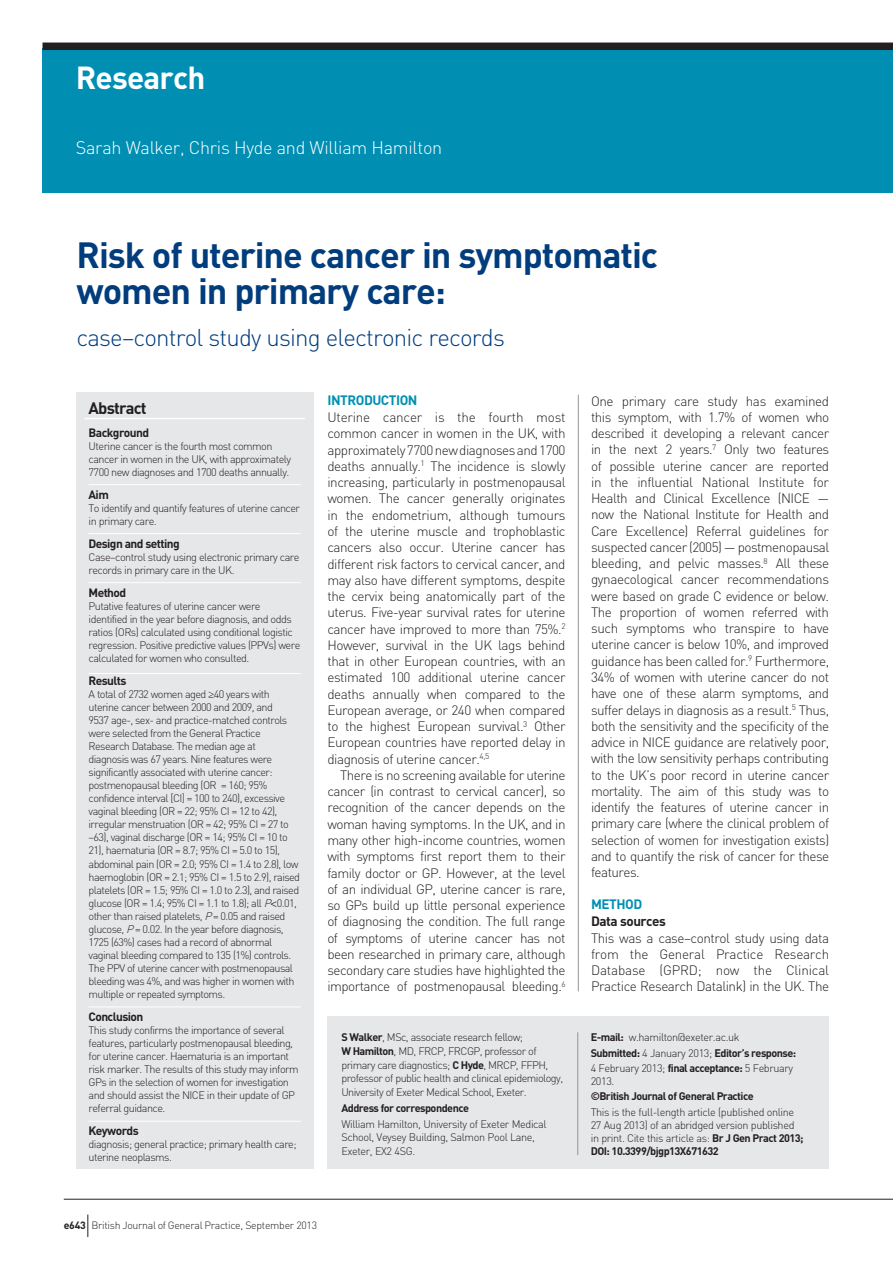
<style>
.page{position:relative;width:893px;height:1263px;background:#fff}
.page>*{position:absolute;margin:0;border:0;box-sizing:border-box;transform-origin:0 0}
.Article_Title{font:700 36px/36px "DIN";letter-spacing:-.03em;color:#013d7d}
.t1{font:700 31.5px "DIN";letter-spacing:-.025em;color:#fff}
.Article_Title_Sub_He{font:300 24px "DIN";letter-spacing:-.035em;color:#013d7d}
.Names{font:300 18px "DIN";letter-spacing:-.015em;color:#fff}
.Box_copy_header{font:700 16.5px "DIN";letter-spacing:-.05em;color:#231f20}
.Body_copy_indent{font:300 13.5px/16.2px "DIN";letter-spacing:-.04em;color:#231f20;text-align:justify}
.Body_Copy_First_para{font:300 13.5px/16.2px "DIN";letter-spacing:-.035em;color:#231f20;text-align:justify}
.Sub_Head_B_Header{font:700 13.5px "DIN";letter-spacing:-.035em;color:#008fb3}
.Sub_Sub_head_Bold_Bl{font:700 13.5px "DIN";letter-spacing:-.035em;color:#231f20}
.Box_Copy_Bold{font:700 12px "DIN";letter-spacing:-.05em;color:#231f20}
.Abstract_box_copy{font:300 10.8px/13px "DIN";letter-spacing:-.05em;color:#231f20}
.Author_box{font:300 10.8px/13.6px "DIN";letter-spacing:-.035em;color:#231f20}
.Author_box-2{font:700 10.8px "DIN";letter-spacing:-.05em;color:#231f20}
.t2{font:300 10.5px "DIN";letter-spacing:-.025em;color:#231f20}
.s1{font-family:"Helvetica"}
.s2{font-style:italic}
.s3{font-weight:700}
.s4{font-weight:300}
</style>
<div class="page">
<hr style="left:578px;top:395px;width:1px;height:596px;background:#939598">
<div style="left:327px;top:1016px;width:502px;height:153px;background:#e6e7e9"></div>
<hr style="left:577px;top:1032px;width:1px;height:123px;background:#939598">
<div style="left:43px;top:48px;width:850px;height:144px;background:#008fb3"></div>
<div style="left:76px;top:393px;width:237px;height:776px;background:#e6e7e9"></div>
<hr style="left:84px;top:418px;width:221px;height:1px;background:#fff">
<hr style="left:89px;top:484px;width:212px;height:1px;background:#fff">
<hr style="left:89px;top:533px;width:212px;height:1px;background:#fff">
<hr style="left:89px;top:582px;width:212px;height:1px;background:#fff">
<hr style="left:89px;top:673px;width:212px;height:1px;background:#fff">
<hr style="left:89px;top:1006px;width:212px;height:1px;background:#fff">
<hr style="left:89px;top:1121px;width:212px;height:1px;background:#fff">
<hr style="left:64px;top:1199px;width:829px;height:1px;background:#231f20">
<svg style="left:87px;top:1214px;width:1px;height:23px"></svg>
<div style="left:43px;top:43px;width:850px;height:7px;background:#231f20"></div>
<p class="t1" style="left:76px;top:57px;width:131px">Research</p>
<p class="Names" style="left:76px;top:137px;width:368px">Sarah Walker, Chris Hyde and William Hamilton</p>
<p class="Article_Title" style="left:77px;top:235px;width:583px">Risk of uterine cancer in symptomatic women in primary care:</p>
<p class="Article_Title_Sub_He" style="left:77px;top:323px;width:430px">case–control study using electronic records</p>
<p class="Box_copy_header" style="left:89px;top:397px;width:60px">Abstract</p>
<p class="Box_Copy_Bold" style="left:89px;top:424px;width:62px">Background</p>
<p class="Abstract_box_copy" style="left:89px;top:439px;width:204px">Uterine cancer is the fourth most common cancer in women in the UK, with approximately<br>7700 new diagnoses and 1700 deaths annually.</p>
<p class="Box_Copy_Bold" style="left:89px;top:486px;width:22px">Aim</p>
<p class="Abstract_box_copy" style="left:89px;top:501px;width:213px">To identify and quantify features of uterine cancer in primary care.</p>
<p class="Box_Copy_Bold" style="left:89px;top:535px;width:93px">Design and setting</p>
<p class="Abstract_box_copy" style="left:89px;top:550px;width:212px">Case–control study using electronic primary care records in primary care in the UK.</p>
<p class="Box_Copy_Bold" style="left:89px;top:584px;width:39px">Method</p>
<p class="Abstract_box_copy" style="left:89px;top:599px;width:213px">Putative features of uterine cancer were identified in the year before diagnosis, and odds ratios (ORs) calculated using conditional logistic regression. Positive predictive values (PPVs) were calculated for women who consulted.</p>
<p class="Box_Copy_Bold" style="left:89px;top:673px;width:39px">Results</p>
<p class="Abstract_box_copy" style="left:89px;top:687px;width:213px">A total of 2732 women aged <span class="s1">≥</span>40 years with uterine cancer between 2000 and 2009, and<br>9537 age-, sex- and practice-matched controls were selected from the General Practice Research Database. The median age at<br>diagnosis was 67 years. Nine features were significantly associated with uterine cancer: postmenopausal bleeding (OR = 160; 95% confidence interval [CI] = 100 to 240), excessive vaginal bleeding (OR = 22; 95% CI = 12 to 42), irregular menstruation (OR = 42; 95% CI = 27 to –63), vaginal discharge (OR = 14; 95% CI = 10 to 21), haematuria (OR = 8.7; 95% CI = 5.0 to 15), abdominal pain (OR = 2.0; 95% CI = 1.4 to 2.8), low haemoglobin (OR = 2.1; 95% CI = 1.5 to 2.9), raised platelets (OR = 1.5; 95% CI = 1.0 to 2.3), and raised glucose (OR = 1.4; 95% CI = 1.1 to 1.8); all <span class="s2">P</span><span class="s1">&lt;</span>0.01, other than raised platelets, <span class="s2">P</span>= 0.05 and raised glucose, <span class="s2">P</span>= 0.02. In the year before diagnosis, 1725 (63%) cases had a record of abnormal vaginal bleeding compared to 135 (1%) controls.<br>The PPV of uterine cancer with postmenopausal bleeding was 4%, and was higher in women with multiple or repeated symptoms.</p>
<p class="Box_Copy_Bold" style="left:89px;top:1009px;width:56px">Conclusion</p>
<p class="Abstract_box_copy" style="left:89px;top:1023px;width:212px">This study confirms the importance of several features, particularly postmenopausal bleeding, for uterine cancer. Haematuria is an important risk marker. The results of this study may inform GPs in the selection of women for investigation and should assist the NICE in their update of GP referral guidance.</p>
<p class="Box_Copy_Bold" style="left:89px;top:1123px;width:52px">Keywords</p>
<p class="Abstract_box_copy" style="left:89px;top:1138px;width:209px">diagnosis; general practice; primary health care; uterine neoplasms.</p>
<p class="Sub_Head_B_Header" style="left:327px;top:391px;width:92px">INTRODUCTION</p>
<p class="Body_Copy_First_para" style="left:327px;top:409px;width:240px">Uterine cancer is the fourth most common cancer in women in the UK, with approximately 7700 new diagnoses and 1700 deaths annually.<sup>1</sup> The incidence is slowly increasing, particularly in postmenopausal women. The cancer generally originates in the endometrium, although tumours of the uterine muscle and trophoblastic cancers also occur. Uterine cancer has different risk factors to cervical cancer, and may also have different symptoms, despite the cervix being anatomically part of the uterus. Five-year survival rates for uterine cancer have improved to more than 75%.<sup>2<br></sup>However, survival in the UK lags behind that in other European countries, with an estimated 100 additional uterine cancer deaths annually when compared to the European average, or 240 when compared to the highest European survival.<sup>3</sup> Other European countries have reported delay in diagnosis of uterine cancer.<sup>4,5</sup></p>
<p class="Body_copy_indent" style="left:327px;top:767px;width:240px;text-indent:13px">There is no screening available for uterine cancer (in contrast to cervical cancer), so recognition of the cancer depends on the woman having symptoms. In the UK, and in many other high-income countries, women with symptoms first report them to their family doctor or GP. However, at the level of an individual GP, uterine cancer is rare, so GPs build up little personal experience of diagnosing the condition. The full range of symptoms of uterine cancer has not been researched in primary care, although secondary care studies have highlighted the importance of postmenopausal bleeding.<sup>6</sup></p>
<p class="Author_box" style="left:341px;top:1030px;width:223px"><span class="s3">S Walker</span>, MSc, associate research fellow;<br><span class="s3">W Hamilton</span>, MD, FRCP, FRCGP, professor of primary care diagnostics; <span class="s3">C Hyde</span>, MRCP, FFPH, professor of public health and clinical epidemiology, University of Exeter Medical School, Exeter.</p>
<p class="Author_box-2" style="left:341px;top:1101px;width:129px">Address for correspondence</p>
<p class="Author_box" style="left:341px;top:1117px;width:207px">William Hamilton, University of Exeter Medical<br>School, Veysey Building, Salmon Pool Lane,<br>Exeter, EX2 4SG.</p>
<p class="t2" style="left:64px;top:1219px;width:255px"><span class="s3">e643</span> British Journal of General Practice, September 2013</p>
<p class="Body_copy_indent" style="left:591px;top:392px;width:240px">One primary care study has examined this symptom, with 1.7% of women who described it developing a relevant cancer in the next 2 years.<sup>7</sup> Only two features of possible uterine cancer are reported in the influential National Institute for Health and Clinical Excellence (NICE — now the National Institute for Health and Care Excellence) Referral guidelines for suspected cancer (2005) — postmenopausal bleeding, and pelvic masses.<sup>8</sup> All these gynaecological cancer recommendations were based on grade C evidence or below.<br>The proportion of women referred with such symptoms who transpire to have uterine cancer is below 10%, and improved guidance has been called for.<sup>9</sup> Furthermore, 34% of women with uterine cancer do not have one of these alarm symptoms, and suffer delays in diagnosis as a result.<sup>5</sup> Thus, both the sensitivity and the specificity of the advice in NICE guidance are relatively poor, with the low sensitivity perhaps contributing to the UK’s poor record in uterine cancer mortality. The aim of this study was to identify the features of uterine cancer in primary care (where the clinical problem of selection of women for investigation exists) and to quantify the risk of cancer for these features.</p>
<p class="Sub_Head_B_Header" style="left:591px;top:895px;width:53px">METHOD</p>
<p class="Sub_Sub_head_Bold_Bl" style="left:591px;top:912px;width:76px">Data sources</p>
<p class="Body_Copy_First_para" style="left:591px;top:929px;width:240px">This was a case–control study using data from the General Practice Research Database (GPRD; now the Clinical Practice Research Datalink) in the UK. The</p>
<p class="Author_box" style="left:591px;top:1030px;width:150px"><span class="s3">E-mail:</span> w.hamilton@exeter.ac.uk</p>
<p class="Author_box-2" style="left:591px;top:1045px;width:207px">Submitted: <span class="s4">4 January 2013;</span> Editor’s response:</p>
<p class="Author_box" style="left:591px;top:1061px;width:204px;line-height:13.2px">4 February 2013; <span class="s3">final acceptance:</span> 5 February<br>2013.</p>
<p class="Author_box-2" style="left:591px;top:1089px;width:164px">©British Journal of General Practice</p>
<p class="Author_box" style="left:591px;top:1105px;width:214px;line-height:13.2px">This is the full-length article (published online 27 Aug 2013) of an abridged version published in print. Cite this article as: <span class="s3">Br J Gen Pract 2013; DOI: 10.3399/bjgp13X671632</span></p>
</div>
